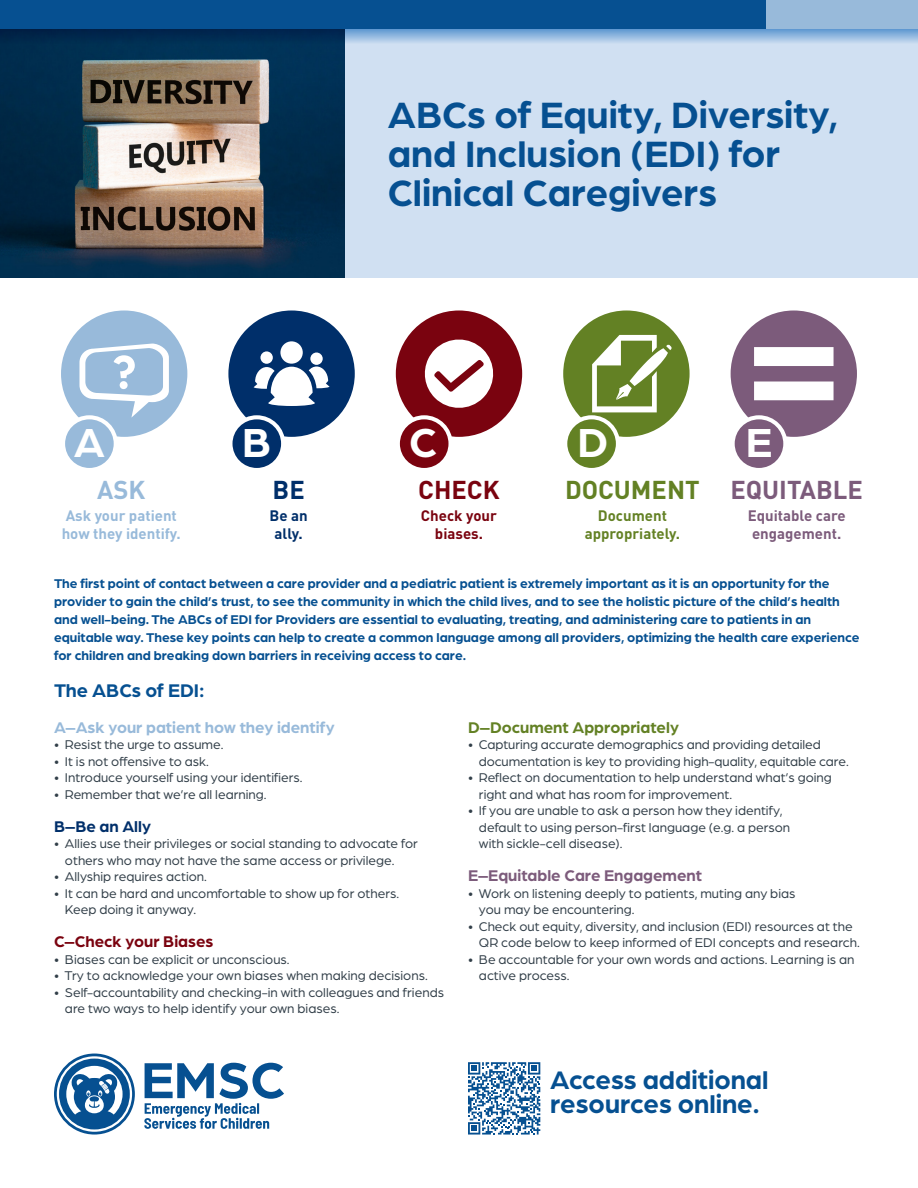
<style>
.page{position:relative;width:918px;height:1188px;background:#fff}
.page>*{position:absolute;margin:0;border:0;box-sizing:border-box;transform-origin:0 0}
.t1{font:700 43.2px "Arboria";color:#fff}
.t2{font:700 39px/39px "Arboria";color:#065091}
.t3{font:700 27px/24px "Arboria";color:#065091}
.t4{font:700 25.5px "DINOT";color:#7c5b7b}
.t5{font:700 25.5px "DINOT";color:#638124}
.t6{font:700 25.5px "DINOT";color:#7a030f}
.t7{font:700 25.5px "DINOT";color:#98bada}
.t8{font:700 25.5px "DINOT";color:#002f6a}
.t9{font:700 19.5px "Arboria";color:#065091}
.t10{font:700 16.5px "Arboria";color:#98bada}
.t11{font:700 16.5px "Arboria";color:#7c5b7b}
.t12{font:700 16.5px "Arboria";color:#638124}
.t13{font:700 16.5px "Arboria";color:#7a030f}
.t14{font:700 16.5px "Arboria";color:#002f6a}
.t15{font:700 15px "DINOT";color:#98bada}
.t16{font:700 15px "DINOT";color:#7c5b7b}
.t17{font:700 15px "DINOT";color:#638124}
.t18{font:700 15px "DINOT";color:#7a030f}
.t19{font:700 15px "DINOT";color:#002f6a}
.t20{font:13.5px/16.5px "Arboria";color:#313e48}
.t21{font:700 13.5px/18px "Arboria";color:#065091}
</style>
<div class="page">
<svg style="left:468px;top:1062px;width:72px;height:73px"></svg>
<div style="left:337px;top:28px;width:581px;height:250px;background:#d0e0f2"></div>
<img style="left:0;top:43px;width:344px;height:235px">
<svg style="left:0;top:28px;width:918px;height:15px"></svg>
<div style="left:152px;top:0;width:766px;height:28px;background:#98bada"></div>
<div style="left:0;top:0;width:766px;height:28px;background:#065091"></div>
<div style="left:61px;top:310px;width:126px;height:127px;background:#98bada;border-radius:50%"></div>
<svg style="left:79px;top:344px;width:90px;height:74px"></svg>
<div style="left:61px;top:415px;width:57px;height:57px;background:#fff;border-radius:50%"></div>
<div style="left:65px;top:419px;width:49px;height:49px;background:#98bada;border-radius:50%"></div>
<div style="left:228px;top:310px;width:127px;height:127px;background:#002f6a;border-radius:50%"></div>
<div style="left:260px;top:351px;width:13px;height:13px;background:#fff;border-radius:50%"></div>
<div style="left:280px;top:341px;width:23px;height:23px;background:#fff;border-radius:50%"></div>
<div style="left:310px;top:353px;width:13px;height:12px;background:#fff;border-radius:50%"></div>
<svg style="left:254px;top:367px;width:75px;height:39px"></svg>
<svg style="left:228px;top:415px;width:57px;height:57px"></svg>
<div style="left:233px;top:419px;width:48px;height:49px;background:#002f6a;border-radius:50%"></div>
<div style="left:396px;top:310px;width:126px;height:127px;background:#7a030f;border-radius:50%"></div>
<svg style="left:424px;top:339px;width:70px;height:69px"></svg>
<div style="left:396px;top:415px;width:57px;height:57px;background:#fff;border-radius:50%"></div>
<div style="left:400px;top:419px;width:49px;height:49px;background:#7a030f;border-radius:50%"></div>
<div style="left:563px;top:310px;width:127px;height:127px;background:#638124;border-radius:50%"></div>
<svg style="left:592px;top:335px;width:80px;height:77px"></svg>
<div style="left:563px;top:415px;width:57px;height:57px;background:#fff;border-radius:50%"></div>
<div style="left:567px;top:419px;width:49px;height:49px;background:#638124;border-radius:50%"></div>
<div style="left:731px;top:310px;width:126px;height:127px;background:#7c5b7b;border-radius:50%"></div>
<svg style="left:754px;top:347px;width:80px;height:53px"></svg>
<svg style="left:731px;top:415px;width:56px;height:57px"></svg>
<div style="left:735px;top:419px;width:48px;height:49px;background:#7c5b7b;border-radius:50%"></div>
<svg style="left:54px;top:1054px;width:81px;height:81px"></svg>
<svg style="left:57px;top:1056px;width:75px;height:76px"></svg>
<svg style="left:59px;top:1059px;width:71px;height:70px"></svg>
<svg style="left:144px;top:1063px;width:140px;height:66px"></svg>
<p class="t2" style="left:388px;top:93px;width:452px">ABCs of Equity, Diversity, and Inclusion (EDI) for<br>Clinical Caregivers</p>
<p class="t1" style="left:74px;top:413px;width:33px">A</p>
<p class="t1" style="left:242px;top:413px;width:31px">B</p>
<p class="t1" style="left:409px;top:413px;width:29px">C</p>
<p class="t1" style="left:577px;top:413px;width:32px">D</p>
<p class="t1" style="left:746px;top:413px;width:28px">E</p>
<p class="t7" style="left:97px;top:473px;width:50px">ASK</p>
<p class="t8" style="left:273px;top:473px;width:34px">BE</p>
<p class="t6" style="left:418px;top:473px;width:83px">CHECK</p>
<p class="t5" style="left:565px;top:473px;width:136px">DOCUMENT</p>
<p class="t4" style="left:730px;top:473px;width:134px">EQUITABLE</p>
<p class="t15" style="left:66px;top:506px;width:113px">Ask your patient</p>
<p class="t15" style="left:62px;top:524px;width:121px">how they identify.</p>
<p class="t19" style="left:270px;top:506px;width:40px">Be an</p>
<p class="t19" style="left:275px;top:524px;width:30px">ally.</p>
<p class="t18" style="left:421px;top:506px;width:78px">Check your</p>
<p class="t18" style="left:435px;top:524px;width:50px">biases.</p>
<p class="t17" style="left:598px;top:506px;width:71px">Document</p>
<p class="t17" style="left:585px;top:524px;width:97px">appropriately.</p>
<p class="t16" style="left:748px;top:506px;width:99px">Equitable care</p>
<p class="t16" style="left:752px;top:524px;width:91px">engagement.</p>
<p class="t21" style="left:54px;top:573px;width:807px">The first point of contact between a care provider and a pediatric patient is extremely important as it is an opportunity for the provider to gain the child’s trust, to see the community in which the child lives, and to see the holistic picture of the child’s health and well-being. The ABCs of EDI for Providers are essential to evaluating, treating, and administering care to patients in an equitable way. These key points can help to create a common language among all providers, optimizing the health care experience for children and breaking down barriers in receiving access to care.</p>
<p class="t9" style="left:54px;top:677px;width:152px">The ABCs of EDI:</p>
<p class="t10" style="left:54px;top:716px;width:282px">A–Ask your patient how they identify</p>
<p class="t20" style="left:54px;top:736px;width:171px">• Resist the urge to assume.</p>
<p class="t20" style="left:54px;top:752px;width:157px">• It is not offensive to ask.</p>
<p class="t20" style="left:54px;top:769px;width:250px">• Introduce yourself using your identifiers.</p>
<p class="t20" style="left:54px;top:785px;width:214px">• Remember that we’re all learning.</p>
<p class="t14" style="left:54px;top:815px;width:99px">B–Be an Ally</p>
<p class="t20" style="left:65px;top:835px;width:355px;text-indent:-11px">• Allies use their privileges or social standing to advocate for others who may not have the same access or privilege.</p>
<p class="t20" style="left:54px;top:868px;width:154px">• Allyship requires action.</p>
<p class="t20" style="left:65px;top:884px;width:336px;text-indent:-11px">• It can be hard and uncomfortable to show up for others.<br>Keep doing it anyway.</p>
<p class="t13" style="left:54px;top:930px;width:161px">C–Check your Biases</p>
<p class="t20" style="left:54px;top:950px;width:237px">• Biases can be explicit or unconscious.</p>
<p class="t20" style="left:54px;top:967px;width:375px">• Try to acknowledge your own biases when making decisions.</p>
<p class="t20" style="left:65px;top:983px;width:381px;text-indent:-11px">• Self-accountability and checking-in with colleagues and friends are two ways to help identify your own biases.</p>
<p class="t12" style="left:468px;top:716px;width:212px">D–Document Appropriately</p>
<p class="t20" style="left:479px;top:736px;width:372px;text-indent:-11px">• Capturing accurate demographics and providing detailed documentation is key to providing high-quality, equitable care.</p>
<p class="t20" style="left:479px;top:769px;width:354px;text-indent:-11px">• Reflect on documentation to help understand what’s going right and what has room for improvement.</p>
<p class="t20" style="left:479px;top:802px;width:313px;text-indent:-11px">• If you are unable to ask a person how they identify, default to using person-first language (e.g. a person with sickle-cell disease).</p>
<p class="t11" style="left:468px;top:864px;width:236px">E–Equitable Care Engagement</p>
<p class="t20" style="left:479px;top:884px;width:318px;text-indent:-11px">• Work on listening deeply to patients, muting any bias you may be encountering.</p>
<p class="t20" style="left:479px;top:917px;width:382px;text-indent:-11px">• Check out equity, diversity, and inclusion (EDI) resources at the<br>QR code below to keep informed of EDI concepts and research.</p>
<p class="t20" style="left:479px;top:950px;width:377px;text-indent:-11px">• Be accountable for your own words and actions. Learning is an active process.</p>
<p class="t3" style="left:550px;top:1067px;width:220px">Access additional resources online.</p>
</div>
